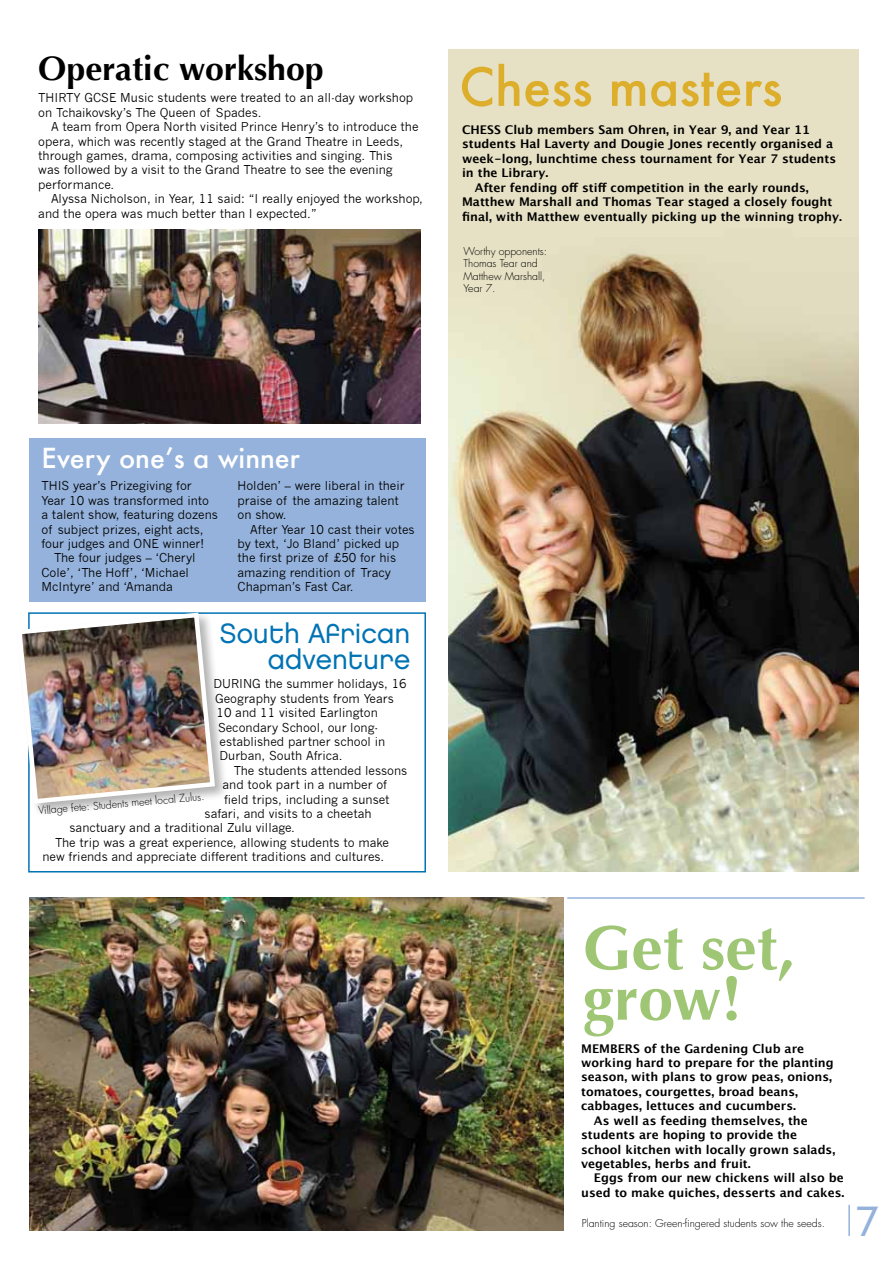
<style>
.page{position:relative;width:893px;height:1263px;background:#fff}
.page>*{position:absolute;margin:0;border:0;box-sizing:border-box;transform-origin:0 0}
.t1{font:700 62.7px/50.6px "Optima";color:#9fc674}
.t2{font:500 51px "Futura";color:#dcae2b}
.t3{font:42.3px "Chalet London Nineteen Seventy";color:#94b2db}
.t4{font:700 33.9px "Optima";color:#000}
.t5{font:27.75px/26.2px "Chalet London Nineteen Eighty";color:#0073b4;text-align:right}
.t6{font:500 27px "Futura";color:#fff}
.t7{font:12px/14.4px "News Gothic";color:#000}
.t8{font:700 12px "Lucida Grande";color:#000}
.t9{font:300 10.5px/12.6px "Futura";color:#000}
</style>
<div class="page">
<img style="left:449px;top:49px;width:410px;height:823px">
<div style="left:29px;top:438px;width:396px;height:164px;background:#94b2db"></div>
<div style="left:28px;top:612px;width:398px;height:260px;border:2px solid #0073b4"></div>
<hr style="left:848px;top:1205px;width:2px;height:31px;background:#94b2db">
<img style="left:39px;top:230px;width:382px;height:193px">
<img style="left:30px;top:898px;width:533px;height:332px">
<div style="left:15px;top:611px;width:214px;height:206px;background:#000;opacity:.3"></div>
<img style="left:15px;top:611px;width:202px;height:195px">
<hr style="left:567px;top:897px;width:298px;height:2px;background:#94b2db">
<h3 class="t4" style="left:38px;top:49px;width:287px">Operatic workshop</h3>
<h2 class="t2" style="left:459px;top:52px;width:325px">Chess masters</h2>
<p class="t7" style="left:38px;top:91px;width:376px">THIRTY GCSE Music students were treated to an all-day workshop on Tchaikovsky’s The Queen of Spades.</p>
<p class="t7" style="left:38px;top:120px;width:382px;text-indent:13px">A team from Opera North visited Prince Henry’s to introduce the opera, which was recently staged at the Grand Theatre in Leeds, through games, drama, composing activities and singing. This<br>was followed by a visit to the Grand Theatre to see the evening performance.</p>
<p class="t7" style="left:38px;top:192px;width:386px;text-indent:13px">Alyssa Nicholson, in Year, 11 said: “I really enjoyed the workshop, and the opera was much better than I expected.”</p>
<p class="t8" style="left:462px;top:120px;width:349px">CHESS Club members Sam Ohren, in Year 9, and Year 11</p>
<p class="t8" style="left:462px;top:134px;width:372px">students Hal Laverty and Dougie Jones recently organised a</p>
<p class="t8" style="left:462px;top:149px;width:376px">week-long, lunchtime chess tournament for Year 7 students</p>
<p class="t8" style="left:462px;top:163px;width:88px">in the Library.</p>
<p class="t8" style="left:475px;top:178px;width:335px">After fending off stiff competition in the early rounds,</p>
<p class="t8" style="left:462px;top:192px;width:372px">Matthew Marshall and Thomas Tear staged a closely fought</p>
<p class="t8" style="left:462px;top:206px;width:381px">final, with Matthew eventually picking up the winning trophy.</p>
<p class="t9" style="left:463px;top:245px;width:85px">Worthy opponents:<br>Thomas Tear and<br>Matthew Marshall,<br>Year 7.</p>
<h3 class="t6" style="left:41px;top:439px;width:260px">Every one’s a winner</h3>
<p class="t7" style="left:41px;top:479px;width:152px">THIS year’s Prizegiving for</p>
<p class="t7" style="left:41px;top:493px;width:169px">Year 10 was transformed into</p>
<p class="t7" style="left:41px;top:508px;width:178px">a talent show, featuring dozens</p>
<p class="t7" style="left:41px;top:522px;width:164px">of subject prizes, eight acts,</p>
<p class="t7" style="left:41px;top:536px;width:164px">four judges and ONE winner!</p>
<p class="t7" style="left:54px;top:551px;width:143px">The four judges – ‘Cheryl</p>
<p class="t7" style="left:41px;top:565px;width:149px">Cole’, ‘The Hoff’, ‘Michael</p>
<p class="t7" style="left:41px;top:580px;width:133px">McIntyre’ and ‘Amanda</p>
<p class="t7" style="left:238px;top:479px;width:169px">Holden’ – were liberal in their praise of the amazing talent on show.</p>
<p class="t7" style="left:238px;top:522px;width:179px;text-indent:13px">After Year 10 cast their votes by text, ‘Jo Bland’ picked up the first prize of £50 for his amazing rendition of Tracy<br>Chapman’s Fast Car.</p>
<h3 class="t5" style="left:220px;top:620px;width:192px">South African adventure</h3>
<p class="t7" style="left:214px;top:677px;width:195px">DURING the summer holidays, 16</p>
<p class="t7" style="left:215px;top:691px;width:180px">Geography students from Years</p>
<p class="t7" style="left:217px;top:706px;width:163px">10 and 11 visited Earlington</p>
<p class="t7" style="left:218px;top:720px;width:162px">Secondary School, our long-</p>
<p class="t7" style="left:220px;top:734px;width:167px">established partner school in</p>
<p class="t7" style="left:220px;top:749px;width:125px">Durban, South Africa.</p>
<p class="t7" style="left:234px;top:763px;width:175px">The students attended lessons</p>
<p class="t7" style="left:223px;top:778px;width:166px">and took part in a number of</p>
<p class="t7" style="left:224px;top:792px;width:167px">field trips, including a sunset</p>
<p class="t7" style="left:205px;top:806px;width:169px">safari, and visits to a cheetah</p>
<p class="t7" style="left:70px;top:821px;width:227px">sanctuary and a traditional Zulu village.</p>
<p class="t7" style="left:55px;top:835px;width:335px">The trip was a great experience, allowing students to make</p>
<p class="t7" style="left:43px;top:850px;width:343px">new friends and appreciate different traditions and cultures.</p>
<p class="t9" style="left:38px;top:805px;width:168px;rotate:-5deg">Village fete: Students meet local Zulus.</p>
<h1 class="t1" style="left:583px;top:923px;width:214px">Get set, grow!</h1>
<p class="t8" style="left:581px;top:1039px;width:225px">MEMBERS of the Gardening Club are</p>
<p class="t8" style="left:581px;top:1053px;width:254px">working hard to prepare for the planting</p>
<p class="t8" style="left:581px;top:1067px;width:252px">season, with plans to grow peas, onions,</p>
<p class="t8" style="left:581px;top:1082px;width:219px">tomatoes, courgettes, broad beans,</p>
<p class="t8" style="left:581px;top:1096px;width:216px">cabbages, lettuces and cucumbers.</p>
<p class="t8" style="left:594px;top:1111px;width:215px">As well as feeding themselves, the</p>
<p class="t8" style="left:581px;top:1125px;width:217px">students are hoping to provide the</p>
<p class="t8" style="left:581px;top:1139px;width:256px">school kitchen with locally grown salads,</p>
<p class="t8" style="left:581px;top:1154px;width:171px">vegetables, herbs and fruit.</p>
<p class="t8" style="left:594px;top:1168px;width:251px">Eggs from our new chickens will also be</p>
<p class="t8" style="left:581px;top:1183px;width:265px">used to make quiches, desserts and cakes.</p>
<p class="t9" style="left:582px;top:1217px;width:245px">Planting season: Green-fingered students sow the seeds.</p>
<h3 class="t3" style="left:856px;top:1195px;width:24px">7</h3>
</div>
